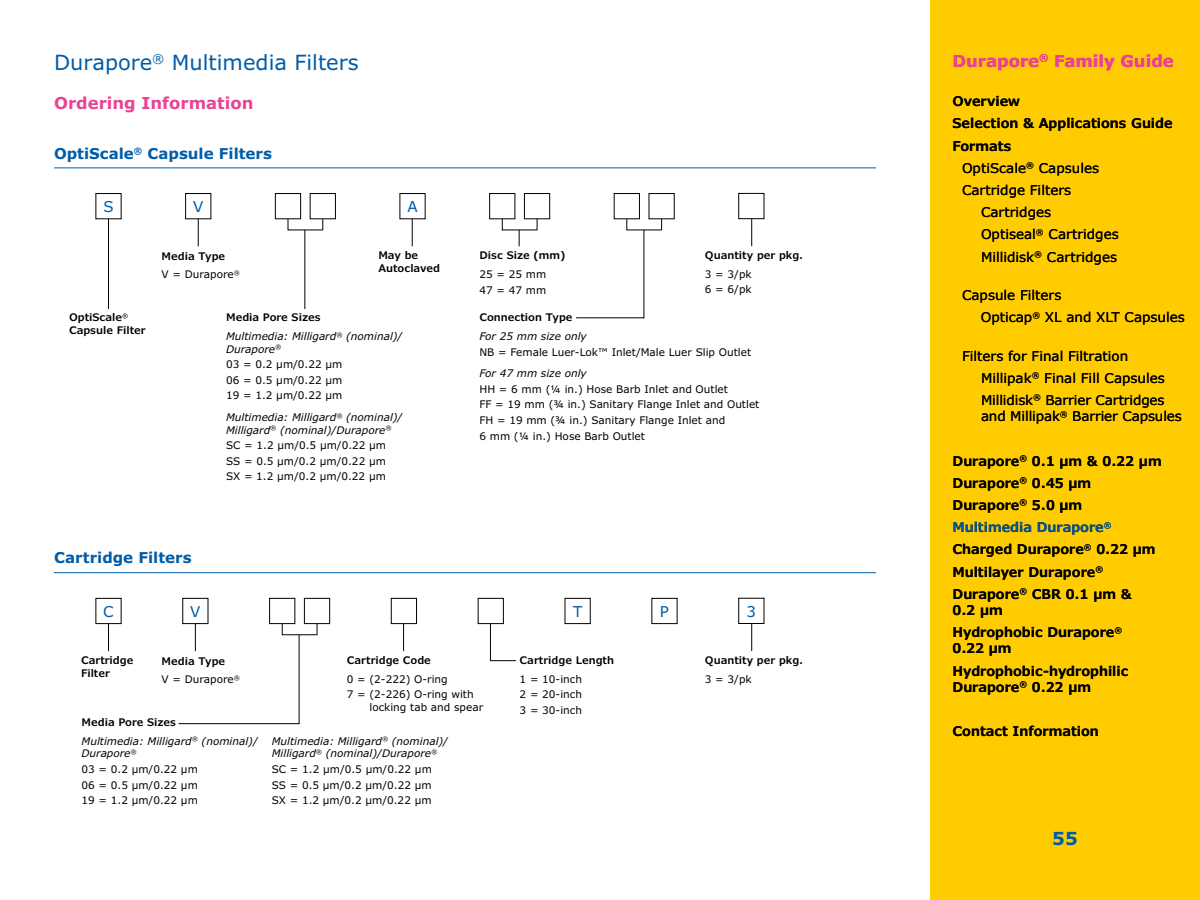
<style>
.page{position:relative;width:1200px;height:900px;background:#fff}
.page>*{position:absolute;margin:0;border:0;box-sizing:border-box;transform-origin:0 0}
.t1{font:21px "Verdana Pro";color:#005ca8}
.t2{font:700 18px "Verdana Pro";color:#005ca8}
.t3{font:700 16.5px "Verdana Pro";color:#eb4296}
.t4{font:700 15px "Verdana Pro";color:#005ca8}
.t5{font:15px "Verdana Pro";color:#005ca8}
.t6{font:600 13.5px/22.2px "Verdana Pro";color:#000}
.t7{font:13.5px/22.2px "Verdana Pro";color:#000}
.t8{font:10.5px/15.6px "Verdana Pro";color:#000}
.t9{font:italic 10.5px/18.6px "Verdana Pro";color:#000}
.t10{font:600 10.5px/12.6px "Verdana Pro";color:#000}
.s1{font-weight:600}
.s2{font-weight:600;font-style:normal}
.s3{font-style:italic}
.s4{color:#005ca8}
</style>
<div class="page">
<div style="left:930px;top:0;width:270px;height:900px;background:#fc0"></div>
<hr style="left:54px;top:168px;width:822px;height:1px;background:#005ca8">
<hr style="left:108px;top:219px;width:1px;height:90px;background:#000">
<svg style="left:751px;top:219px;width:1px;height:27px"></svg>
<div style="left:739px;top:193px;width:25px;height:26px;border:1px solid #000"></div>
<svg style="left:412px;top:219px;width:1px;height:27px"></svg>
<svg style="left:198px;top:219px;width:1px;height:27px"></svg>
<div style="left:185px;top:193px;width:26px;height:26px;border:1px solid #000"></div>
<svg style="left:502px;top:218px;width:36px;height:28px"></svg>
<div style="left:489px;top:193px;width:26px;height:26px;border:1px solid #000"></div>
<div style="left:524px;top:193px;width:26px;height:26px;border:1px solid #000"></div>
<hr style="left:305px;top:230px;width:1px;height:79px;background:#000">
<svg style="left:288px;top:218px;width:36px;height:12px"></svg>
<div style="left:275px;top:193px;width:26px;height:26px;border:1px solid #000"></div>
<div style="left:310px;top:193px;width:26px;height:26px;border:1px solid #000"></div>
<div style="left:614px;top:193px;width:26px;height:26px;border:1px solid #000"></div>
<svg style="left:576px;top:218px;width:86px;height:100px"></svg>
<hr style="left:54px;top:572px;width:822px;height:1px;background:#005ca8">
<svg style="left:108px;top:624px;width:1px;height:27px"></svg>
<div style="left:96px;top:598px;width:25px;height:26px;border:1px solid #000"></div>
<svg style="left:751px;top:624px;width:1px;height:27px"></svg>
<svg style="left:403px;top:624px;width:1px;height:27px"></svg>
<div style="left:391px;top:598px;width:26px;height:26px;border:1px solid #000"></div>
<svg style="left:490px;top:624px;width:26px;height:37px"></svg>
<div style="left:478px;top:598px;width:26px;height:26px;border:1px solid #000"></div>
<div style="left:565px;top:598px;width:25px;height:26px;border:1px solid #000"></div>
<div style="left:652px;top:598px;width:25px;height:26px;border:1px solid #000"></div>
<div style="left:183px;top:598px;width:25px;height:26px;border:1px solid #000"></div>
<svg style="left:178px;top:623px;width:140px;height:101px"></svg>
<div style="left:269px;top:598px;width:26px;height:26px;border:1px solid #000"></div>
<div style="left:304px;top:598px;width:26px;height:26px;border:1px solid #000"></div>
<h1 class="t1" style="left:54px;top:49px;width:306px">Durapore<sup>®</sup> Multimedia Filters</h1>
<h3 class="t3" style="left:54px;top:92px;width:201px">Ordering Information</h3>
<h3 class="t4" style="left:54px;top:143px;width:220px">OptiScale<sup>®</sup> Capsule Filters</h3>
<h3 class="t5" style="left:103px;top:197px;width:12px">S</h3>
<h3 class="t5" style="left:193px;top:197px;width:12px">V</h3>
<h3 class="t5" style="left:407px;top:197px;width:12px">A</h3>
<p class="t10" style="left:69px;top:311px;width:78px">OptiScale<sup>®<br></sup>Capsule Filter</p>
<p class="t10" style="left:705px;top:249px;width:100px">Quantity per pkg.</p>
<p class="t8" style="left:705px;top:266px;width:48px">3 = 3/pk<br>6 = 6/pk</p>
<p class="t10" style="left:378px;top:249px;width:63px">May be<br>Autoclaved</p>
<p class="t8" style="left:162px;top:247px;width:80px;line-height:18.6px"><span class="s1">Media Type<br></span>V = Durapore<sup>®</sup></p>
<p class="t10" style="left:479px;top:249px;width:87px">Disc Size (mm)</p>
<p class="t8" style="left:479px;top:266px;width:68px">25 = 25 mm<br>47 = 47 mm</p>
<p class="t10" style="left:479px;top:311px;width:95px">Connection Type</p>
<p class="t9" style="left:479px;top:327px;width:109px">For 25 mm size only</p>
<p class="t8" style="left:479px;top:344px;width:273px">NB = Female Luer-Lok™ Inlet/Male Luer Slip Outlet</p>
<p class="t9" style="left:479px;top:364px;width:109px">For 47 mm size only</p>
<p class="t8" style="left:479px;top:381px;width:281px">HH = 6 mm (¼ in.) Hose Barb Inlet and Outlet<br>FF = 19 mm (¾ in.) Sanitary Flange Inlet and Outlet FH = 19 mm (¾ in.) Sanitary Flange Inlet and<br>6 mm (¼ in.) Hose Barb Outlet</p>
<p class="t9" style="left:226px;top:308px;width:178px"><span class="s2">Media Pore Sizes<br></span>Multimedia: Milligard<sup>®</sup> (nominal)/</p>
<p class="t8" style="left:226px;top:341px;width:118px"><span class="s3">Durapore</span><sup>®<br></sup>03 = 0.2 μm/0.22 μm<br>06 = 0.5 μm/0.22 μm<br>19 = 1.2 μm/0.22 μm</p>
<p class="t9" style="left:226px;top:411px;width:178px;line-height:12.6px">Multimedia: Milligard<sup>®</sup> (nominal)/<br>Milligard<sup>®</sup> (nominal)/Durapore<sup>®</sup></p>
<p class="t8" style="left:226px;top:438px;width:162px;text-align:justify">SC = 1.2 μm/0.5 μm/0.22 μm SS = 0.5 μm/0.2 μm/0.22 μm SX = 1.2 μm/0.2 μm/0.22 μm</p>
<h3 class="t4" style="left:54px;top:548px;width:139px">Cartridge Filters</h3>
<h3 class="t5" style="left:103px;top:602px;width:12px">C</h3>
<h3 class="t5" style="left:190px;top:602px;width:12px">V</h3>
<h3 class="t5" style="left:573px;top:602px;width:11px">T</h3>
<h3 class="t5" style="left:660px;top:602px;width:11px">P</h3>
<h3 class="t5" style="left:747px;top:602px;width:11px">3</h3>
<p class="t10" style="left:81px;top:654px;width:54px">Cartridge<br>Filter</p>
<p class="t10" style="left:705px;top:654px;width:100px">Quantity per pkg.</p>
<p class="t8" style="left:705px;top:671px;width:48px">3 = 3/pk</p>
<p class="t10" style="left:347px;top:654px;width:86px">Cartridge Code</p>
<p class="t8" style="left:347px;top:671px;width:128px">0 = (2-222) O-ring<br>7 = (2-226) O-ring with</p>
<p class="t8" style="left:370px;top:699px;width:115px">locking tab and spear</p>
<p class="t8" style="left:162px;top:652px;width:80px;line-height:18.6px"><span class="s1">Media Type<br></span>V = Durapore<sup>®</sup></p>
<p class="t10" style="left:520px;top:654px;width:96px">Cartridge Length</p>
<p class="t8" style="left:520px;top:671px;width:64px;text-align:justify">1 = 10-inch 2 = 20-inch 3 = 30-inch</p>
<p class="t9" style="left:82px;top:713px;width:178px"><span class="s2">Media Pore Sizes<br></span>Multimedia: Milligard<sup>®</sup> (nominal)/</p>
<p class="t8" style="left:82px;top:746px;width:118px"><span class="s3">Durapore</span><sup>®<br></sup>03 = 0.2 μm/0.22 μm<br>06 = 0.5 μm/0.22 μm<br>19 = 1.2 μm/0.22 μm</p>
<p class="t9" style="left:272px;top:735px;width:178px;line-height:12.6px">Multimedia: Milligard<sup>®</sup> (nominal)/<br>Milligard<sup>®</sup> (nominal)/Durapore<sup>®</sup></p>
<p class="t8" style="left:272px;top:762px;width:162px;text-align:justify">SC = 1.2 μm/0.5 μm/0.22 μm SS = 0.5 μm/0.2 μm/0.22 μm SX = 1.2 μm/0.2 μm/0.22 μm</p>
<h3 class="t3" style="left:952px;top:50px;width:223px">Durapore<sup>®</sup> Family Guide</h3>
<p class="t6" style="left:952px;top:90px;width:69px">Overview</p>
<p class="t6" style="left:952px;top:112px;width:222px">Selection &amp; Applications Guide</p>
<p class="t6" style="left:952px;top:135px;width:60px">Formats</p>
<p class="t7" style="left:962px;top:157px;width:139px">OptiScale<sup>®</sup> Capsules</p>
<p class="t7" style="left:962px;top:179px;width:111px">Cartridge Filters</p>
<p class="t7" style="left:981px;top:201px;width:72px">Cartridges</p>
<p class="t7" style="left:981px;top:224px;width:139px">Optiseal<sup>®</sup> Cartridges</p>
<p class="t7" style="left:981px;top:246px;width:138px">Millidisk<sup>®</sup> Cartridges</p>
<p class="t7" style="left:981px;top:284px;width:206px;text-indent:-19px">Capsule Filters<br>Opticap<sup>®</sup> XL and XLT Capsules</p>
<p class="t7" style="left:981px;top:345px;width:185px;text-indent:-19px">Filters for Final Filtration<br>Millipak<sup>®</sup> Final Fill Capsules<br>Millidisk<sup>®</sup> Barrier Cartridges</p>
<p class="t7" style="left:981px;top:405px;width:202px">and Millipak<sup>®</sup> Barrier Capsules</p>
<p class="t6" style="left:952px;top:450px;width:211px">Durapore<sup>®</sup> 0.1 μm &amp; 0.22 μm<br>Durapore<sup>®</sup> 0.45 μm<br>Durapore<sup>®</sup> 5.0 μm<br><span class="s4">Multimedia Durapore</span><sup>®<br></sup>Charged Durapore<sup>®</sup> 0.22 μm<br>Multilayer Durapore<sup>®<br></sup>Durapore<sup>®</sup> CBR 0.1 μm &amp;</p>
<p class="t6" style="left:953px;top:599px;width:171px">0.2 μm<br>Hydrophobic Durapore<sup>®</sup></p>
<p class="t6" style="left:953px;top:637px;width:177px">0.22 μm<br>Hydrophobic-hydrophilic</p>
<p class="t6" style="left:953px;top:676px;width:140px">Durapore<sup>®</sup> 0.22 μm</p>
<p class="t6" style="left:953px;top:720px;width:148px">Contact Information</p>
<h2 class="t2" style="left:1052px;top:827px;width:27px">55</h2>
</div>
